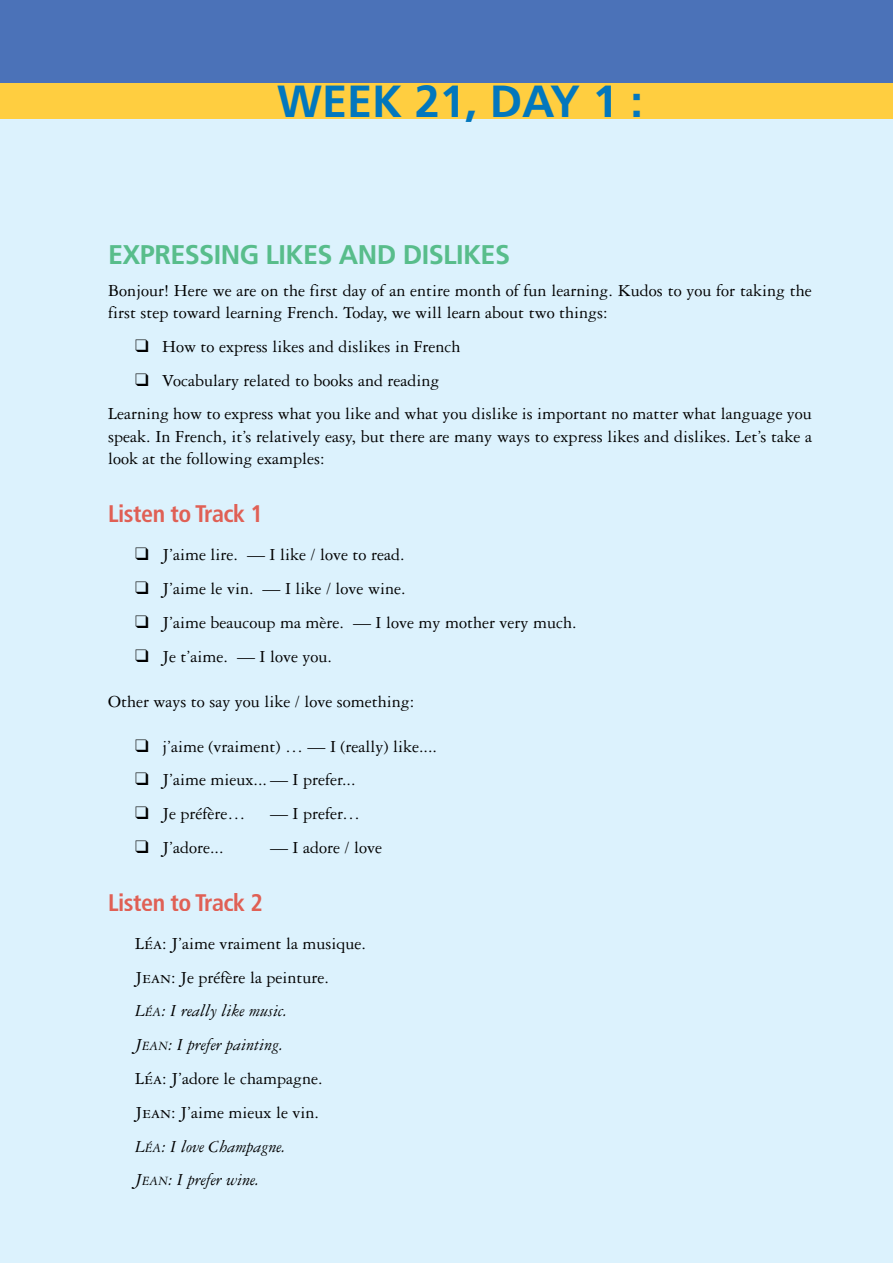
<style>
.page{position:relative;width:893px;height:1263px;background:#fff}
.page>*{position:absolute;margin:0;border:0;box-sizing:border-box;transform-origin:0 0}
.t1{font:700 45px "Frutiger LT Com";color:#0277bd}
.t2{font:700 27px "Frutiger LT Com";letter-spacing:-.02em;color:#58bd8b}
.t3{font:700 condensed 24px "Frutiger LT Com";letter-spacing:-.02em;color:#e06055}
.t4{font:18px/33.8px "Garamond 3 LT Pro";color:#000}
.s1{font-style:italic}
.s2{font-style:italic;font-size:13.5px}
</style>
<div class="page">
<div style="left:0;top:83px;width:893px;height:1180px;background:#dcf2fd"></div>
<div style="left:0;top:0;width:893px;height:83px;background:#4b72b8"></div>
<div style="left:0;top:83px;width:893px;height:35px;background:#ffce40"></div>
<h1 class="t1" style="left:277px;top:74px;width:367px">WEEK 21, DAY 1 :</h1>
<h2 class="t2" style="left:108px;top:238px;width:404px">EXPRESSING LIKES AND DISLI KES</h2>
<p class="t4" style="left:108px;top:279px;width:705px;line-height:22.5px">Bonjour! Here we are on the first day of an entire month of fun learning. Kudos to you for taking the first step toward learning French. Today, we will learn about two things:</p>
<p class="t4" style="left:135px;top:330px;width:327px">❑ How to express likes and dislikes in French</p>
<p class="t4" style="left:108px;top:363px;width:705px;text-indent:27px">❑ Vocabulary related to books and reading<br>Learning how to express what you like and what you dislike is important no matter what language you</p>
<p class="t4" style="left:108px;top:425px;width:706px;line-height:22.5px">speak. In French, it’s relatively easy, but there are many ways to express likes and dislikes. Let’s take a look at the following examples:</p>
<h3 class="t3" style="left:108px;top:499px;width:157px">Listen to Track 1</h3>
<p class="t4" style="left:135px;top:538px;width:271px">❑ J’aime lire. — I like / love to read.</p>
<p class="t4" style="left:135px;top:572px;width:272px">❑ J’aime le vin. — I like / love wine.</p>
<p class="t4" style="left:135px;top:606px;width:443px">❑ J’aime beaucoup ma mère. — I love my mother very much.</p>
<p class="t4" style="left:135px;top:639px;width:198px">❑ Je t’aime. — I love you.</p>
<p class="t4" style="left:108px;top:684px;width:308px">Other ways to say you like / love something:</p>
<p class="t4" style="left:135px;top:729px;width:304px">❑ j’aime (vraiment) … — I (really) like....</p>
<p class="t4" style="left:135px;top:763px;width:222px">❑ J’aime mieux... — I prefer...</p>
<p class="t4" style="left:135px;top:797px;width:112px">❑ Je préfère…</p>
<p class="t4" style="left:270px;top:797px;width:91px">— I prefer…</p>
<p class="t4" style="left:135px;top:831px;width:90px">❑ J’adore...</p>
<p class="t4" style="left:270px;top:831px;width:113px">— I adore / love</p>
<h3 class="t3" style="left:108px;top:888px;width:157px">Listen to Track 2</h3>
<p class="t4" style="left:135px;top:927px;width:233px">Léa: J’aime vraiment la musique.<br>Jean: Je préfère la peinture.<br><span class="s1">L</span><span class="s2">ÉA</span><span class="s1">: I really like music.<br></span><span class="s1">J</span><span class="s2">EAN</span><span class="s1">: I prefer painting.<br></span>Léa: J’adore le champagne.<br>Jean: J’aime mieux le vin.<br><span class="s1">L</span><span class="s2">ÉA</span><span class="s1">: I love Champagne.<br></span><span class="s1">J</span><span class="s2">EAN</span><span class="s1">: I prefer wine.</span></p>
</div>
